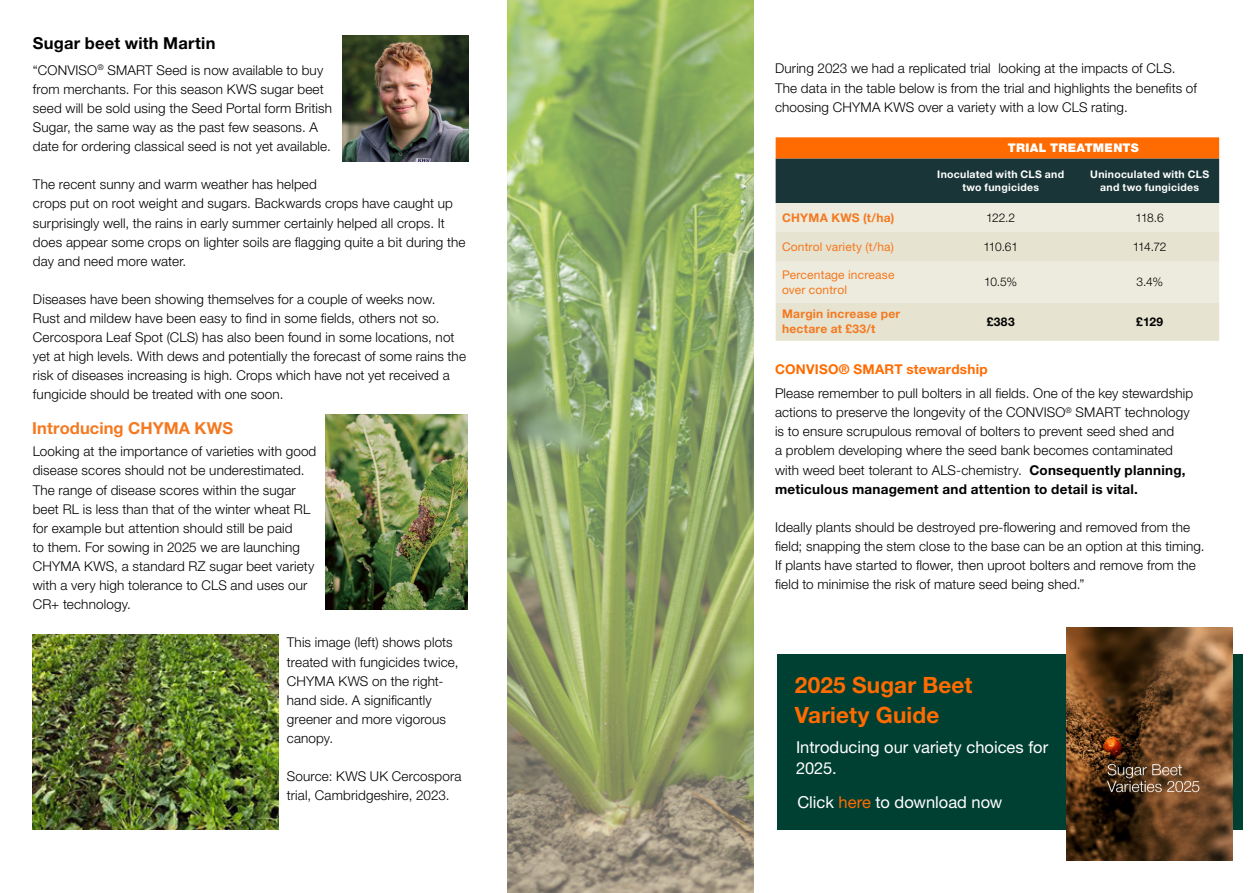
<style>
.page{position:relative;width:1259px;height:893px;background:#fff}
.page>*{position:absolute;margin:0;border:0;box-sizing:border-box;transform-origin:0 0}
.t1{font:700 22.5px/29.7px "Helvetica Neue LT Std";letter-spacing:.005em;color:#ff6b00}
.t2{font:16.5px/21.3px "Helvetica Neue LT Std";color:#fff}
.t3{font:700 16.5px "Helvetica Neue LT Std";letter-spacing:.01em;color:#000}
.t4{font:700 16.5px "Helvetica Neue LT Std";letter-spacing:.005em;color:#f47920}
.t5{font:300 13.5px/19px "Helvetica Neue LT Std";letter-spacing:.01em;color:#000}
.t6{font:700 13.5px "Helvetica Neue LT Std";letter-spacing:.02em;color:#ff6b00}
.t7{font:12px/15px "Helvetica Neue LT Std";letter-spacing:.015em;color:#f47920}
.t8{font:700 12px/15px "Helvetica Neue LT Std";letter-spacing:.025em;color:#f47920}
.t9{font:300 12px "Helvetica Neue LT Std";letter-spacing:-.05em;color:#000}
.t10{font:900 12px "Helvetica Neue LT Std";letter-spacing:.025em;color:#fff}
.t11{font:700 12px "Helvetica Neue LT Std";letter-spacing:.035em;color:#000}
.t12{font:700 10.5px/13.2px "Helvetica Neue LT Std";letter-spacing:.025em;color:#fff;text-align:center}
.s1{font-weight:700}
.s2{color:#ff6b00}
</style>
<div class="page">
<img style="left:507px;top:0;width:247px;height:892px">
<img style="left:342px;top:35px;width:126px;height:127px">
<div style="left:777px;top:654px;width:466px;height:175px;background:#004032"></div>
<img style="left:1066px;top:628px;width:166px;height:233px">
<img style="left:326px;top:415px;width:141px;height:194px">
<svg style="left:775px;top:137px;width:444px;height:95px;background:#8e7a5f"></svg>
<svg style="left:775px;top:232px;width:444px;height:109px;background:#e9e6d5"></svg>
<img style="left:32px;top:635px;width:246px;height:194px">
<p class="t3" style="left:33px;top:33px;width:184px">Sugar beet with Martin</p>
<p class="t5" style="left:33px;top:60px;width:300px">“CONVISO<sup>®</sup> SMART Seed is now available to buy from merchants. For this season KWS sugar beet seed will be sold using the Seed Portal form British Sugar, the same way as the past few seasons. A date for ordering classical seed is not yet available.</p>
<p class="t5" style="left:33px;top:175px;width:434px">The recent sunny and warm weather has helped<br>crops put on root weight and sugars. Backwards crops have caught up surprisingly well, the rains in early summer certainly helped all crops. It does appear some crops on lighter soils are flagging quite a bit during the day and need more water.</p>
<p class="t5" style="left:33px;top:289px;width:434px">Diseases have been showing themselves for a couple of weeks now.<br>Rust and mildew have been easy to find in some fields, others not so.<br>Cercospora Leaf Spot (CLS) has also been found in some locations, not yet at high levels. With dews and potentially the forecast of some rains the risk of diseases increasing is high. Crops which have not yet received a fungicide should be treated with one soon.</p>
<p class="t4" style="left:32px;top:418px;width:202px">Introducing CHYMA KWS</p>
<p class="t5" style="left:33px;top:442px;width:285px">Looking at the importance of varieties with good disease scores should not be underestimated.<br>The range of disease scores within the sugar beet RL is less than that of the winter wheat RL for example but attention should still be paid<br>to them. For sowing in 2025 we are launching CHYMA KWS, a standard RZ sugar beet variety with a very high tolerance to CLS and uses our CR+ technology.</p>
<p class="t5" style="left:287px;top:633px;width:173px">This image (left) shows plots treated with fungicides twice,<br>CHYMA KWS on the right&shy;hand side. A significantly greener and more vigorous canopy.</p>
<p class="t5" style="left:287px;top:766px;width:176px">Source: KWS UK Cercospora trial, Cambridgeshire, 2023.</p>
<p class="t5" style="left:775px;top:59px;width:423px">During 2023 we had a replicated trial looking at the impacts of CLS.<br>The data in the table below is from the trial and highlights the benefits of choosing CHYMA KWS over a variety with a low CLS rating.</p>
<p class="t10" style="left:1008px;top:141px;width:132px">TRIAL TREATMENTS</p>
<p class="t12" style="left:937px;top:167px;width:128px">Inoculated with CLS and two fungicides</p>
<p class="t12" style="left:1090px;top:167px;width:120px">Uninoculated with CLS and two fungicides</p>
<p class="t8" style="left:782px;top:210px;width:114px">CHYMA KWS (t/ha)</p>
<p class="t9" style="left:986px;top:210px;width:31px">122.2</p>
<p class="t9" style="left:1135px;top:210px;width:30px">118.6</p>
<p class="t7" style="left:782px;top:239px;width:113px">Control variety (t/ha)</p>
<p class="t9" style="left:983px;top:239px;width:36px">110.61</p>
<p class="t9" style="left:1132px;top:239px;width:35px">114.72</p>
<p class="t7" style="left:782px;top:267px;width:114px">Percentage increase over control</p>
<p class="t9" style="left:984px;top:274px;width:35px">10.5%</p>
<p class="t9" style="left:1136px;top:274px;width:28px">3.4%</p>
<p class="t8" style="left:782px;top:306px;width:120px">Margin increase per hectare at £33/t</p>
<p class="t11" style="left:986px;top:314px;width:29px">£383</p>
<p class="t11" style="left:1136px;top:314px;width:28px">£129</p>
<p class="t6" style="left:775px;top:361px;width:214px">CONVISO® SMART stewardship</p>
<p class="t5" style="left:775px;top:383px;width:420px">Please remember to pull bolters in all fields. One of the key stewardship actions to preserve the longevity of the CONVISO<sup>®</sup> SMART technology is to ensure scrupulous removal of bolters to prevent seed shed and<br>a problem developing where the seed bank becomes contaminated with weed beet tolerant to ALS-chemistry. <span class="s1">Consequently planning, meticulous management and attention to detail is vital.</span></p>
<p class="t5" style="left:775px;top:517px;width:431px">Ideally plants should be destroyed pre-flowering and removed from the field; snapping the stem close to the base can be an option at this timing.<br>If plants have started to flower, then uproot bolters and remove from the field to minimise the risk of mature seed being shed.”</p>
<h1 class="t1" style="left:795px;top:670px;width:179px">2025 Sugar Beet<br>Variety Guide</h1>
<p class="t2" style="left:796px;top:736px;width:254px">Introducing our variety choices for<br>2025.</p>
<p class="t2" style="left:797px;top:791px;width:207px">Click <span class="s2">here</span> to download now</p>
</div>
